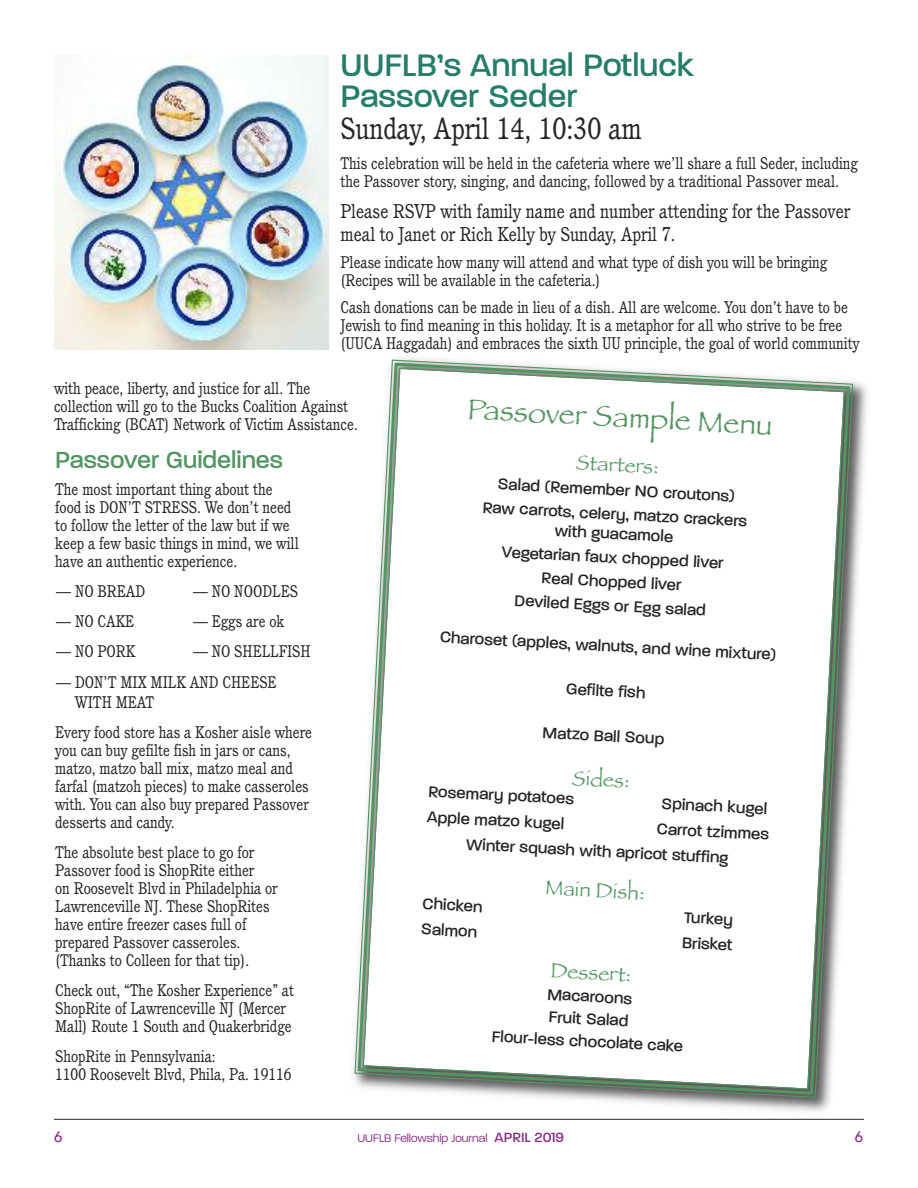
<style>
.page{position:relative;width:918px;height:1188px;background:#fff}
.page>*{position:absolute;margin:0;border:0;box-sizing:border-box;transform-origin:0 0}
.t1{font:500 42px/31.5px "Paralucent";color:#267d68}
.t2{font:500 31.5px "Paralucent";color:#549463}
.t3{font:30px "Cushing";color:#272627;scale:.9 1}
.t4{font:30px "Papyrus";color:#549463}
.t5{font:500 21px/24px "Paralucent";color:#272627;text-align:center}
.t6{font:21px "Papyrus";color:#549463}
.t7{font:19.5px/22.5px "Cushing";color:#272627;scale:.9 1}
.t8{font:16.5px/18px "Cushing";color:#272627;scale:.9 1}
.t9{font:300 15px "Paralucent";color:#852a84}
.t10{font:500 15px "Avenir";color:#852a84}
.s1{font-weight:500;font-size:18px}
</style>
<div class="page">
<hr style="left:54px;top:1119px;width:810px;height:1px;background:#272627">
<img style="left:54px;top:56px;width:274px;height:293px">
<img style="left:398px;top:358px;width:469px;height:754px">
<svg style="left:356px;top:361px;width:496px;height:735px"></svg>
<svg style="left:362px;top:367px;width:483px;height:723px"></svg>
<h1 class="t1" style="left:340px;top:46px;width:355px">UUFLB’s Annual Potluck<br>Passover Seder</h1>
<h3 class="t3" style="left:341px;top:117px;width:337px">Sunday, April 14, 10:30 am</h3>
<p class="t8" style="left:341px;top:156px;width:577px">This celebration will be held in the cafeteria where we’ll share a full Seder, including the Passover story, singing, and dancing, followed by a traditional Passover meal.</p>
<p class="t7" style="left:341px;top:202px;width:568px">Please RSVP with family name and number attending for the Passover meal to Janet or Rich Kelly by Sunday, April 7.</p>
<p class="t8" style="left:341px;top:255px;width:542px">Please indicate how many will attend and what type of dish you will be bringing (Recipes will be available in the cafeteria.)</p>
<p class="t8" style="left:341px;top:300px;width:578px">Cash donations can be made in lieu of a dish. All are welcome. You don’t have to be<br>Jewish to find meaning in this holiday. It is a metaphor for all who strive to be free (UUCA Haggadah) and embraces the sixth UU principle, the goal of world community</p>
<p class="t8" style="left:54px;top:381px;width:339px">with peace, liberty, and justice for all. The collection will go to the Bucks Coalition Against<br>Trafficking (BCAT) Network of Victim Assistance.</p>
<h2 class="t2" style="left:55px;top:438px;width:229px">Passover Guidelines</h2>
<p class="t8" style="left:55px;top:482px;width:272px">The most important thing about the food is DON’T STRESS. We don’t need to follow the letter of the law but if we keep a few basic things in mind, we will have an authentic experience.</p>
<p class="t8" style="left:56px;top:584px;width:100px">— NO BREAD</p>
<p class="t8" style="left:193px;top:584px;width:118px">— NO NOODLES</p>
<p class="t8" style="left:56px;top:614px;width:88px">— NO CAKE</p>
<p class="t8" style="left:193px;top:614px;width:103px">— Eggs are ok</p>
<p class="t8" style="left:56px;top:644px;width:89px">— NO PORK</p>
<p class="t8" style="left:193px;top:644px;width:132px">— NO SHELLFISH</p>
<p class="t8" style="left:75px;top:674px;width:226px;line-height:19.5px;text-indent:-19px">— DON’T MIX MILK AND CHEESE<br>WITH MEAT</p>
<p class="t8" style="left:55px;top:725px;width:287px">Every food store has a Kosher aisle where you can buy gefilte fish in jars or cans, matzo, matzo ball mix, matzo meal and farfal (matzoh pieces) to make casseroles with. You can also buy prepared Passover desserts and candy.</p>
<p class="t8" style="left:55px;top:845px;width:249px">The absolute best place to go for Passover food is ShopRite either<br>on Roosevelt Blvd in Philadelphia or Lawrenceville NJ. These ShopRites have entire freezer cases full of prepared Passover casseroles. (Thanks to Colleen for that tip).</p>
<p class="t8" style="left:55px;top:983px;width:267px">Check out, “The Kosher Experience” at<br>ShopRite of Lawrenceville NJ (Mercer<br>Mall) Route 1 South and Quakerbridge</p>
<p class="t8" style="left:55px;top:1049px;width:264px">ShopRite in Pennsylvania:<br>1100 Roosevelt Blvd, Phila, Pa. 19116</p>
<h3 class="t4" style="left:468px;top:391px;width:307px;rotate:3deg">Passover Sample Menu</h3>
<p class="t6" style="left:577px;top:450px;width:84px;rotate:3deg">Starters:</p>
<p class="t5" style="left:485px;top:469px;width:266px;rotate:3deg">Salad (Remember NO croutons)<br>Raw carrots, celery, matzo crackers</p>
<p class="t5" style="left:504px;top:514px;width:224px;rotate:3deg">with guacamole<br>Vegetarian faux chopped liver<br>Real Chopped liver<br>Deviled Eggs or Egg salad</p>
<p class="t5" style="left:441px;top:613px;width:338px;line-height:45px;rotate:3deg">Charoset (apples, walnuts, and wine mixture)<br>Gefilte fish<br>Matzo Ball Soup</p>
<p class="t6" style="left:573px;top:765px;width:59px;rotate:3deg">Sides:</p>
<p class="t5" style="left:429px;top:777px;width:147px;rotate:3deg">Rosemary potatoes</p>
<p class="t5" style="left:662px;top:790px;width:107px;rotate:3deg">Spinach kugel</p>
<p class="t5" style="left:428px;top:803px;width:139px;rotate:3deg">Apple matzo kugel</p>
<p class="t5" style="left:468px;top:804px;width:304px;line-height:25.5px;text-align:left;text-indent:189px;rotate:3deg">Carrot tzimmes<br>Winter squash with apricot stuffing</p>
<p class="t6" style="left:546px;top:875px;width:101px;rotate:3deg">Main Dish:</p>
<p class="t5" style="left:423px;top:890px;width:62px;rotate:3deg">Chicken</p>
<p class="t5" style="left:685px;top:903px;width:50px;rotate:3deg">Turkey</p>
<p class="t5" style="left:422px;top:915px;width:58px;rotate:3deg">Salmon</p>
<p class="t5" style="left:683px;top:929px;width:52px;rotate:3deg">Brisket</p>
<p class="t6" style="left:551px;top:958px;width:83px;rotate:3deg">Dessert:</p>
<p class="t5" style="left:495px;top:978px;width:193px;line-height:22.5px;rotate:3deg">Macaroons<br>Fruit Salad<br>Flour-less chocolate cake</p>
<p class="t10" style="left:54px;top:1127px;width:10px">6</p>
<p class="t9" style="left:357px;top:1128px;width:208px">UUFLB Fellowship Journal <span class="s1">APRIL 2019</span></p>
<p class="t10" style="left:855px;top:1127px;width:10px">6</p>
</div>
